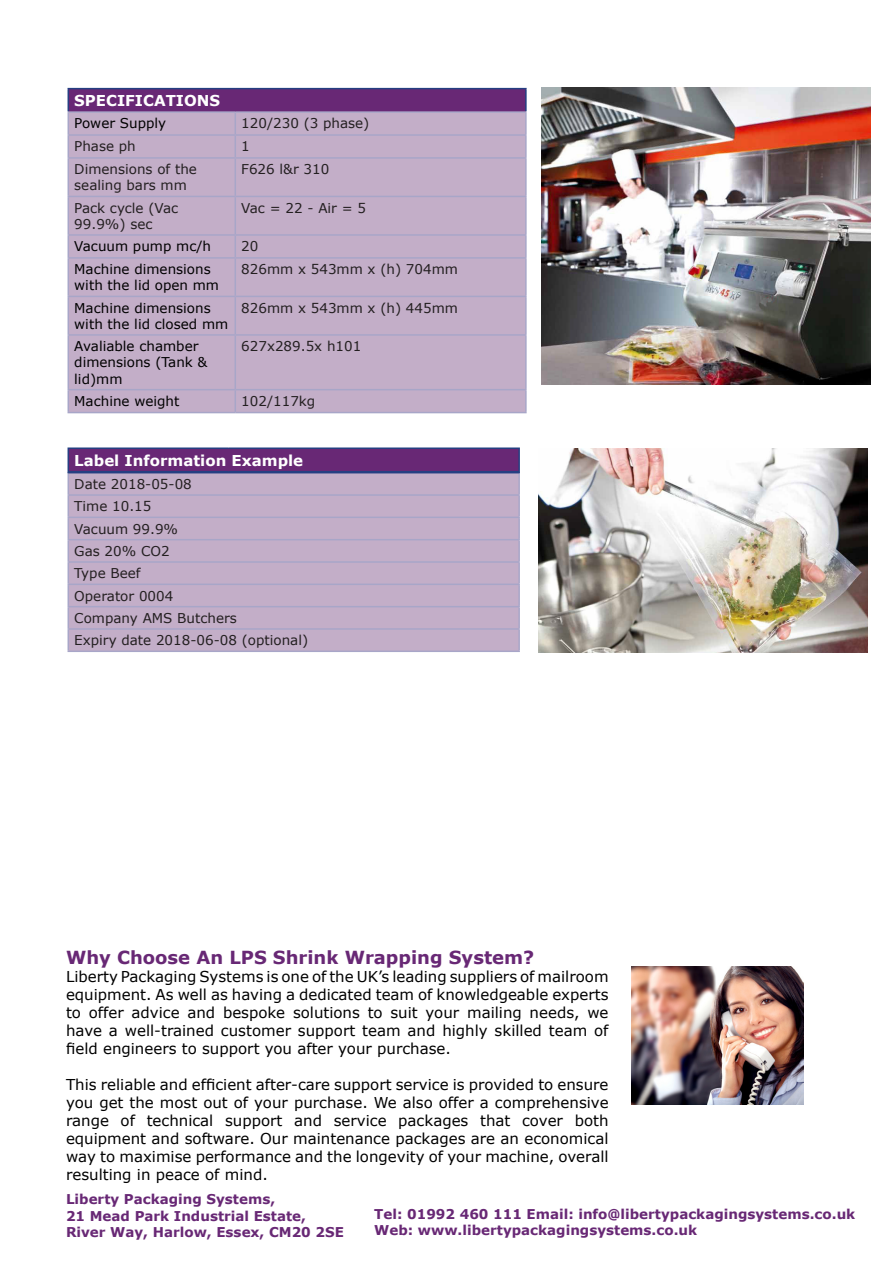
<style>
.page{position:relative;width:893px;height:1263px;background:#fff}
.page>*{position:absolute;margin:0;border:0;box-sizing:border-box;transform-origin:0 0}
.t1{font:700 18px "Verdana";color:#682875}
.t2{font:15px/18px "Verdana";color:#000;text-align:justify}
.t3{font:700 15px "Verdana";color:#fff}
.t4{font:13.5px/16.2px "Verdana";color:#231f20}
.t5{font:700 13.5px "Verdana";color:#682875}
.t6{font:13.5px/16.2px "Verdana";color:#000}
</style>
<div class="page">
<div style="left:68px;top:89px;width:458px;height:23px;background:#682875"></div>
<div style="left:69px;top:113px;width:456px;height:299px;background:#c3aec8"></div>
<hr style="left:525px;top:89px;width:2px;height:22px;background:#253f82">
<hr style="left:525px;top:113px;width:2px;height:21px;background:#a8a6c8">
<svg style="left:235px;top:113px;width:1px;height:44px"></svg>
<hr style="left:525px;top:136px;width:2px;height:21px;background:#a8a6c8">
<hr style="left:68px;top:159px;width:1px;height:37px;background:#a8a6c8">
<hr style="left:235px;top:159px;width:1px;height:37px;background:#a8a6c8">
<hr style="left:525px;top:159px;width:2px;height:37px;background:#a8a6c8">
<hr style="left:68px;top:196px;width:167px;height:1px;background:#a8a6c8">
<hr style="left:68px;top:197px;width:1px;height:37px;background:#a8a6c8">
<hr style="left:235px;top:196px;width:292px;height:1px;background:#a8a6c8">
<hr style="left:235px;top:197px;width:1px;height:37px;background:#a8a6c8">
<hr style="left:525px;top:197px;width:2px;height:37px;background:#a8a6c8">
<hr style="left:68px;top:234px;width:167px;height:2px;background:#a8a6c8">
<svg style="left:68px;top:236px;width:1px;height:21px"></svg>
<hr style="left:235px;top:234px;width:292px;height:2px;background:#a8a6c8">
<svg style="left:235px;top:236px;width:1px;height:21px"></svg>
<hr style="left:525px;top:236px;width:2px;height:21px;background:#a8a6c8">
<hr style="left:68px;top:257px;width:167px;height:2px;background:#a8a6c8">
<hr style="left:68px;top:259px;width:1px;height:37px;background:#a8a6c8">
<hr style="left:235px;top:257px;width:292px;height:2px;background:#a8a6c8">
<hr style="left:235px;top:259px;width:1px;height:37px;background:#a8a6c8">
<hr style="left:525px;top:259px;width:2px;height:37px;background:#a8a6c8">
<hr style="left:68px;top:336px;width:1px;height:53px;background:#a8a6c8">
<hr style="left:235px;top:336px;width:1px;height:53px;background:#a8a6c8">
<hr style="left:525px;top:336px;width:2px;height:53px;background:#a8a6c8">
<hr style="left:68px;top:412px;width:167px;height:1px;background:#a8a6c8">
<hr style="left:235px;top:412px;width:292px;height:1px;background:#a8a6c8">
<hr style="left:68px;top:88px;width:167px;height:1px;background:#253f82">
<svg style="left:68px;top:89px;width:1px;height:68px"></svg>
<hr style="left:235px;top:88px;width:292px;height:1px;background:#253f82">
<hr style="left:68px;top:111px;width:167px;height:2px;background:#a8a6c8">
<hr style="left:235px;top:111px;width:292px;height:2px;background:#a8a6c8">
<hr style="left:68px;top:134px;width:167px;height:2px;background:#a8a6c8">
<hr style="left:235px;top:134px;width:292px;height:2px;background:#a8a6c8">
<hr style="left:68px;top:157px;width:167px;height:2px;background:#a8a6c8">
<hr style="left:235px;top:157px;width:292px;height:2px;background:#a8a6c8">
<hr style="left:68px;top:389px;width:167px;height:1px;background:#a8a6c8">
<svg style="left:68px;top:390px;width:1px;height:22px"></svg>
<hr style="left:235px;top:389px;width:292px;height:1px;background:#a8a6c8">
<svg style="left:235px;top:390px;width:1px;height:22px"></svg>
<hr style="left:525px;top:390px;width:2px;height:22px;background:#a8a6c8">
<hr style="left:68px;top:296px;width:167px;height:1px;background:#a8a6c8">
<hr style="left:68px;top:297px;width:1px;height:37px;background:#a8a6c8">
<hr style="left:235px;top:296px;width:292px;height:1px;background:#a8a6c8">
<hr style="left:235px;top:297px;width:1px;height:37px;background:#a8a6c8">
<hr style="left:525px;top:297px;width:2px;height:37px;background:#a8a6c8">
<hr style="left:68px;top:334px;width:167px;height:2px;background:#a8a6c8">
<hr style="left:235px;top:334px;width:292px;height:2px;background:#a8a6c8">
<img style="left:631px;top:967px;width:172px;height:138px">
<div style="left:68px;top:448px;width:451px;height:24px;background:#682875"></div>
<hr style="left:518px;top:449px;width:2px;height:22px;background:#253f82">
<hr style="left:68px;top:447px;width:161px;height:2px;background:#253f82">
<hr style="left:229px;top:447px;width:291px;height:2px;background:#253f82">
<hr style="left:68px;top:471px;width:161px;height:1px;background:#253f82">
<hr style="left:229px;top:471px;width:291px;height:1px;background:#253f82">
<div style="left:69px;top:473px;width:449px;height:177px;background:#c3aec8"></div>
<hr style="left:518px;top:473px;width:2px;height:21px;background:#a8a6c8">
<hr style="left:68px;top:494px;width:452px;height:2px;background:#a8a6c8">
<hr style="left:518px;top:496px;width:2px;height:21px;background:#a8a6c8">
<hr style="left:68px;top:517px;width:452px;height:1px;background:#a8a6c8">
<hr style="left:518px;top:518px;width:2px;height:21px;background:#a8a6c8">
<hr style="left:68px;top:539px;width:452px;height:1px;background:#a8a6c8">
<hr style="left:518px;top:540px;width:2px;height:21px;background:#a8a6c8">
<hr style="left:68px;top:561px;width:452px;height:2px;background:#a8a6c8">
<hr style="left:518px;top:563px;width:2px;height:21px;background:#a8a6c8">
<hr style="left:68px;top:584px;width:452px;height:1px;background:#a8a6c8">
<hr style="left:518px;top:585px;width:2px;height:21px;background:#a8a6c8">
<hr style="left:68px;top:606px;width:452px;height:1px;background:#a8a6c8">
<hr style="left:518px;top:607px;width:2px;height:21px;background:#a8a6c8">
<hr style="left:68px;top:628px;width:452px;height:2px;background:#a8a6c8">
<svg style="left:68px;top:449px;width:1px;height:201px"></svg>
<hr style="left:518px;top:630px;width:2px;height:20px;background:#a8a6c8">
<hr style="left:68px;top:650px;width:452px;height:2px;background:#a8a6c8">
<hr style="left:68px;top:472px;width:452px;height:1px;background:#253f82">
<img style="left:541px;top:88px;width:329px;height:296px">
<img style="left:539px;top:449px;width:328px;height:203px">
<p class="t3" style="left:74px;top:90px;width:147px">SPECIFICATIONS</p>
<p class="t6" style="left:74px;top:115px;width:93px">Power Supply</p>
<p class="t4" style="left:241px;top:115px;width:130px">120/230 (3 phase)</p>
<p class="t4" style="left:74px;top:138px;width:63px">Phase ph</p>
<p class="t4" style="left:241px;top:138px;width:10px">1</p>
<p class="t4" style="left:74px;top:161px;width:124px">Dimensions of the sealing bars mm</p>
<p class="t4" style="left:241px;top:161px;width:90px">F626 l&amp;r 310</p>
<p class="t4" style="left:74px;top:200px;width:105px">Pack cycle (Vac<br>99.9%) sec</p>
<p class="t4" style="left:241px;top:200px;width:126px">Vac = 22 - Air = 5</p>
<p class="t6" style="left:74px;top:238px;width:138px">Vacuum pump mc/h</p>
<p class="t4" style="left:241px;top:238px;width:19px">20</p>
<p class="t6" style="left:74px;top:261px;width:146px">Machine dimensions with the lid open mm</p>
<p class="t4" style="left:241px;top:261px;width:218px">826mm x 543mm x (h) 704mm</p>
<p class="t6" style="left:74px;top:300px;width:156px">Machine dimensions with the lid closed mm</p>
<p class="t4" style="left:241px;top:300px;width:218px">826mm x 543mm x (h) 445mm</p>
<p class="t6" style="left:74px;top:338px;width:135px">Avaliable chamber dimensions (Tank &amp; lid)mm</p>
<p class="t4" style="left:241px;top:338px;width:122px">627x289.5x h101</p>
<p class="t6" style="left:74px;top:393px;width:107px">Machine weight</p>
<p class="t4" style="left:241px;top:393px;width:76px">102/117kg</p>
<p class="t3" style="left:74px;top:450px;width:230px">Label Information Example</p>
<p class="t4" style="left:74px;top:476px;width:119px">Date 2018-05-08</p>
<p class="t4" style="left:74px;top:498px;width:79px">Time 10.15</p>
<p class="t4" style="left:74px;top:520px;width:105px">Vacuum 99.9%</p>
<p class="t4" style="left:74px;top:543px;width:97px">Gas 20% CO2</p>
<p class="t4" style="left:74px;top:565px;width:68px">Type Beef</p>
<p class="t4" style="left:74px;top:587px;width:101px">Operator 0004</p>
<p class="t4" style="left:74px;top:610px;width:164px">Company AMS Butchers</p>
<p class="t4" style="left:74px;top:632px;width:235px">Expiry date 2018-06-08 (optional)</p>
<p class="t1" style="left:66px;top:944px;width:470px">Why Choose An LPS Shrink Wrapping System?</p>
<p class="t2" style="left:66px;top:967px;width:544px">Liberty Packaging Systems is one of the UK’s leading suppliers of mailroom equipment. As well as having a dedicated team of knowledgeable experts to offer advice and bespoke solutions to suit your mailing needs, we have a well-trained customer support team and highly skilled team of field engineers to support you after your purchase.</p>
<p class="t2" style="left:66px;top:1075px;width:544px">This reliable and efficient after-care support service is provided to ensure you get the most out of your purchase. We also offer a comprehensive range of technical support and service packages that cover both equipment and software. Our maintenance packages are an economical way to maximise performance and the longevity of your machine, overall resulting in peace of mind.</p>
<p class="t5" style="left:66px;top:1190px;width:211px">Liberty Packaging Systems,</p>
<p class="t5" style="left:66px;top:1206px;width:242px">21 Mead Park Industrial Estate,</p>
<p class="t5" style="left:66px;top:1222px;width:279px">River Way, Harlow, Essex, CM20 2SE</p>
<p class="t5" style="left:374px;top:1204px;width:482px">Tel: 01992 460 111 Email: info@libertypackagingsystems.co.uk</p>
<p class="t5" style="left:374px;top:1220px;width:324px">Web: www.libertypackagingsystems.co.uk</p>
</div>
